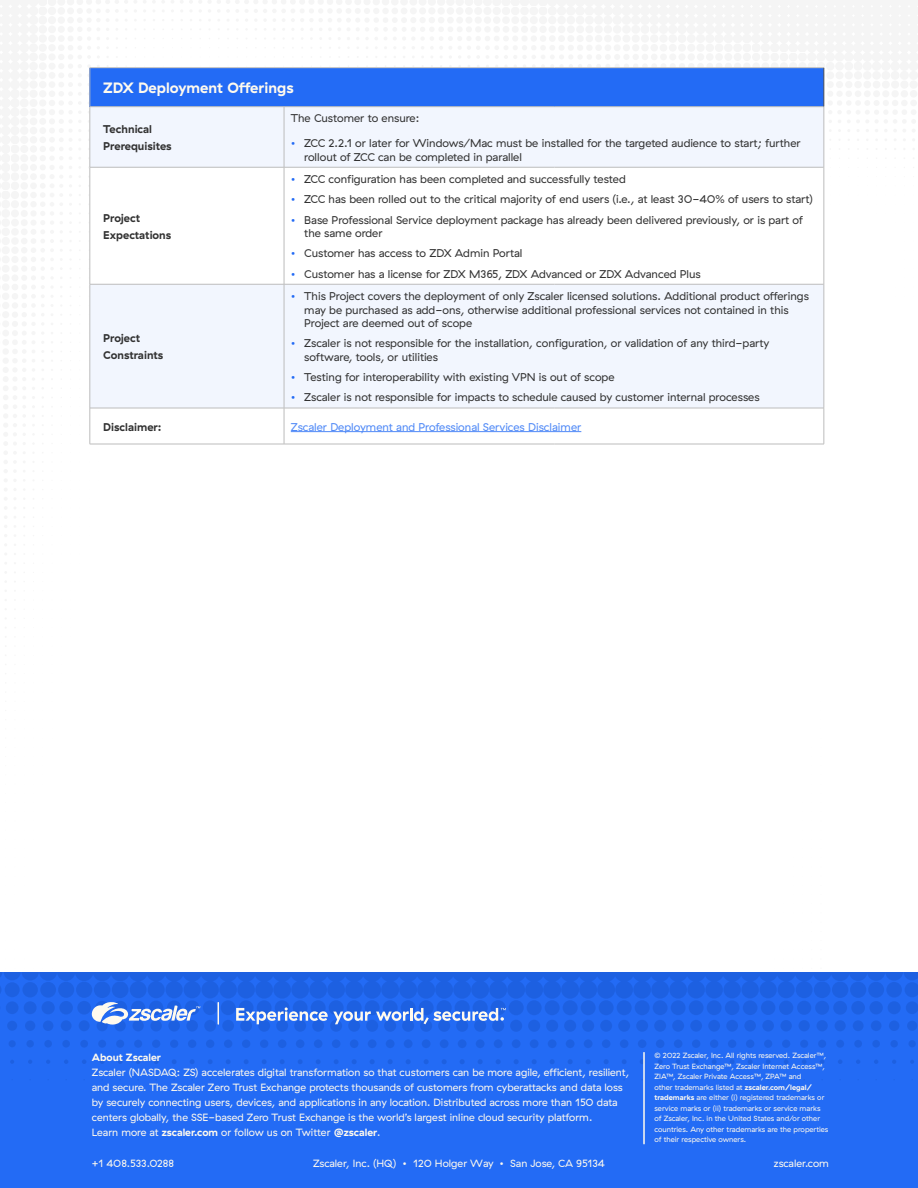
<style>
.page{position:relative;width:918px;height:1188px;background:#fff}
.page>*{position:absolute;margin:0;border:0;box-sizing:border-box;transform-origin:0 0}
.t1{font:700 15px "GT Haptik ZS";color:#fffaee}
.t2{font:11.25px/13.5px "GT Haptik ZS";color:#323232}
.t3{font:700 11.25px/16.8px "GT Haptik ZS";color:#323232}
.t4{font:11.25px "GT Haptik ZS";color:#4f89f7}
.t5{font:10.5px/15px "GT Haptik ZS";color:#fffaee}
.t6{font:700 10.5px "GT Haptik ZS";color:#fffaee}
.t7{font:7.5px/10.5px "GT Haptik ZS";color:#fffaee}
.s1{color:#236bf5}
.s2{font-weight:700}
.s3{font-weight:700;color:#fffbf1}
</style>
<div class="page">
<div style="left:0;top:972px;width:918px;height:216px;background:#236bf5"></div>
<svg style="left:0;top:972px;width:918px;height:108px"></svg>
<svg style="left:92px;top:1000px;width:108px;height:26px"></svg>
<svg style="left:218px;top:1003px;width:1px;height:21px"></svg>
<svg style="left:236px;top:1007px;width:270px;height:17px"></svg>
<hr style="left:643px;top:1053px;width:2px;height:91px;background:#fffaee">
<div style="left:90px;top:68px;width:734px;height:39px;background:#236bf5"></div>
<div style="left:91px;top:107px;width:733px;height:60px;background:#f2f6fe"></div>
<svg style="left:91px;top:168px;width:733px;height:276px"></svg>
<hr style="left:90px;top:67px;width:194px;height:1px;background:#bcbcbc">
<hr style="left:284px;top:67px;width:271px;height:1px;background:#bcbcbc">
<hr style="left:555px;top:67px;width:269px;height:1px;background:#bcbcbc">
<hr style="left:90px;top:106px;width:194px;height:1px;background:#bcbcbc">
<hr style="left:284px;top:106px;width:271px;height:1px;background:#bcbcbc">
<hr style="left:555px;top:106px;width:269px;height:1px;background:#bcbcbc">
<hr style="left:824px;top:107px;width:1px;height:60px;background:#bcbcbc">
<hr style="left:824px;top:167px;width:1px;height:117px;background:#bcbcbc">
<hr style="left:824px;top:284px;width:1px;height:124px;background:#bcbcbc">
<hr style="left:90px;top:408px;width:194px;height:1px;background:#bcbcbc">
<hr style="left:284px;top:408px;width:271px;height:1px;background:#bcbcbc">
<hr style="left:555px;top:408px;width:269px;height:1px;background:#bcbcbc">
<hr style="left:824px;top:408px;width:1px;height:36px;background:#bcbcbc">
<hr style="left:90px;top:444px;width:194px;height:1px;background:#bcbcbc">
<hr style="left:284px;top:444px;width:271px;height:1px;background:#bcbcbc">
<hr style="left:555px;top:444px;width:269px;height:1px;background:#bcbcbc">
<hr style="left:90px;top:68px;width:1px;height:39px;background:#bcbcbc">
<hr style="left:90px;top:107px;width:1px;height:60px;background:#bcbcbc">
<hr style="left:284px;top:107px;width:1px;height:60px;background:#bcbcbc">
<hr style="left:90px;top:167px;width:194px;height:1px;background:#bcbcbc">
<hr style="left:90px;top:167px;width:1px;height:117px;background:#bcbcbc">
<hr style="left:284px;top:167px;width:271px;height:1px;background:#bcbcbc">
<hr style="left:284px;top:167px;width:1px;height:117px;background:#bcbcbc">
<hr style="left:555px;top:167px;width:269px;height:1px;background:#bcbcbc">
<hr style="left:90px;top:284px;width:194px;height:1px;background:#bcbcbc">
<hr style="left:90px;top:284px;width:1px;height:124px;background:#bcbcbc">
<hr style="left:284px;top:284px;width:271px;height:1px;background:#bcbcbc">
<hr style="left:284px;top:284px;width:1px;height:124px;background:#bcbcbc">
<hr style="left:555px;top:284px;width:269px;height:1px;background:#bcbcbc">
<hr style="left:90px;top:408px;width:1px;height:36px;background:#bcbcbc">
<hr style="left:284px;top:408px;width:1px;height:36px;background:#bcbcbc">
<hr style="left:824px;top:68px;width:1px;height:38px;background:#575757">
<hr style="left:291px;top:431px;width:290px;height:1px;background:#4f89f7">
<h1 class="t1" style="left:103px;top:79px;width:192px">ZDX Deployment Offerings</h1>
<p class="t3" style="left:103px;top:121px;width:70px">Technical<br>Prerequisites</p>
<p class="t2" style="left:291px;top:112px;width:130px">The Customer to ensure:</p>
<p class="t2" style="left:304px;top:136px;width:498px;text-indent:-14px"><span class="s1">•</span> ZCC 2.2.1 or later for Windows/Mac must be installed for the targeted audience to start; further rollout of ZCC can be completed in parallel</p>
<p class="t3" style="left:103px;top:210px;width:69px">Project<br>Expectations</p>
<p class="t3" style="left:103px;top:330px;width:61px">Project<br>Constraints</p>
<p class="t2" style="left:291px;top:172px;width:337px"><span class="s1">•</span> ZCC configuration has been completed and successfully tested</p>
<p class="t2" style="left:291px;top:193px;width:524px"><span class="s1">•</span> ZCC has been rolled out to the critical majority of end users (i.e., at least 30-40% of users to start)</p>
<p class="t2" style="left:304px;top:213px;width:500px;text-indent:-14px"><span class="s1">•</span> Base Professional Service deployment package has already been delivered previously, or is part of the same order</p>
<p class="t2" style="left:291px;top:247px;width:233px"><span class="s1">•</span> Customer has access to ZDX Admin Portal</p>
<p class="t2" style="left:291px;top:267px;width:411px"><span class="s1">•</span> Customer has a license for ZDX M365, ZDX Advanced or ZDX Advanced Plus</p>
<p class="t2" style="left:304px;top:289px;width:506px;text-indent:-14px"><span class="s1">•</span> This Project covers the deployment of only Zscaler licensed solutions. Additional product offerings may be purchased as add-ons, otherwise additional professional services not contained in this<br>Project are deemed out of scope</p>
<p class="t2" style="left:304px;top:337px;width:467px;text-indent:-14px"><span class="s1">•</span> Zscaler is not responsible for the installation, configuration, or validation of any third-party software, tools, or utilities</p>
<p class="t2" style="left:291px;top:370px;width:325px"><span class="s1">•</span> Testing for interoperability with existing VPN is out of scope</p>
<p class="t2" style="left:291px;top:391px;width:470px"><span class="s1">•</span> Zscaler is not responsible for impacts to schedule caused by customer internal processes</p>
<p class="t3" style="left:103px;top:418px;width:60px">Disclaimer:</p>
<p class="t4" style="left:291px;top:420px;width:292px">Zscaler Deployment and Professional Services Disclaimer</p>
<p class="t6" style="left:92px;top:1051px;width:71px">About Zscaler</p>
<p class="t5" style="left:92px;top:1064px;width:539px">Zscaler (NASDAQ: ZS) accelerates digital transformation so that customers can be more agile, efficient, resilient, and secure. The Zscaler Zero Trust Exchange protects thousands of customers from cyberattacks and data loss by securely connecting users, devices, and applications in any location. Distributed across more than 150 data centers globally, the SSE-based Zero Trust Exchange is the world’s largest inline cloud security platform.<br>Learn more at <span class="s2">zscaler.com</span> or follow us on Twitter <span class="s2">@zscaler</span>.</p>
<p class="t7" style="left:654px;top:1050px;width:175px">© 2022 Zscaler, Inc. All rights reserved. Zscaler™, Zero Trust Exchange™, Zscaler Internet Access™, ZIA™, Zscaler Private Access™, ZPA™ and<br>other trademarks listed at <span class="s3">zscaler.com/legal/ trademarks</span> are either (i) registered trademarks or service marks or (ii) trademarks or service marks of Zscaler, Inc. in the United States and/or other countries. Any other trademarks are the properties of their respective owners.</p>
<p class="t5" style="left:92px;top:1156px;width:84px">+1 408.533.0288</p>
<p class="t5" style="left:313px;top:1156px;width:293px">Zscaler, Inc. (HQ) • 120 Holger Way • San Jose, CA 95134</p>
<p class="t5" style="left:774px;top:1156px;width:57px">zscaler.com</p>
</div>
